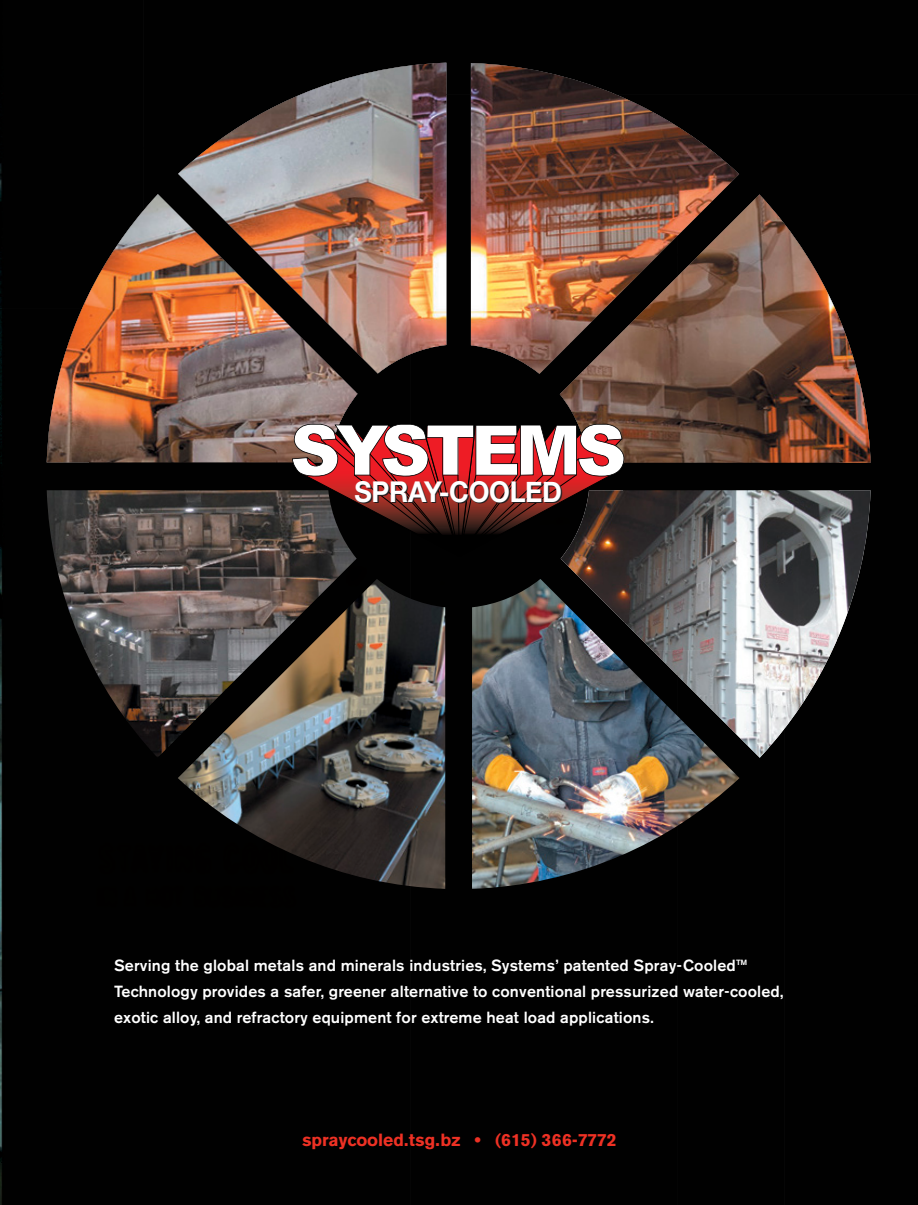
<style>
.page{position:relative;width:918px;height:1205px;background:#fff}
.page>*{position:absolute;margin:0;border:0;box-sizing:border-box;transform-origin:0 0}
.t1{font:700 28.65px "Helvetica Neue";letter-spacing:-.01em;color:#fff;scale:.93 1}
.t2{font:700 17.55px "Akzidenz Grotesk BE";color:#ee3124}
.t3{font:500 16.05px/26.2px "Akzidenz Grotesk BE";letter-spacing:.01em;color:#fff}
</style>
<div class="page">
<div style="left:0;top:0;width:143px;height:308px;background:#010101"></div>
<div style="left:143px;top:0;width:160px;height:63px;background:#010101"></div>
<div style="left:303px;top:0;width:615px;height:94px;background:#010101"></div>
<div style="left:411px;top:557px;width:106px;height:648px;background:#010101"></div>
<div style="left:871px;top:94px;width:47px;height:54px;background:#010101"></div>
<div style="left:871px;top:148px;width:47px;height:106px;background:#010101"></div>
<div style="left:304px;top:889px;width:53px;height:316px;background:#010101"></div>
<div style="left:571px;top:889px;width:53px;height:316px;background:#010101"></div>
<div style="left:871px;top:254px;width:47px;height:108px;background:#010101"></div>
<div style="left:0;top:308px;width:90px;height:897px;background:#010101"></div>
<div style="left:357px;top:557px;width:54px;height:648px;background:#010101"></div>
<div style="left:517px;top:557px;width:54px;height:648px;background:#010101"></div>
<div style="left:838px;top:362px;width:80px;height:843px;background:#010101"></div>
<div style="left:90px;top:463px;width:214px;height:742px;background:#010101"></div>
<div style="left:624px;top:463px;width:214px;height:27px;background:#010101"></div>
<div style="left:624px;top:889px;width:53px;height:316px;background:#010101"></div>
<div style="left:677px;top:889px;width:54px;height:316px;background:#010101"></div>
<div style="left:785px;top:651px;width:53px;height:554px;background:#010101"></div>
<div style="left:731px;top:758px;width:54px;height:447px;background:#010101"></div>
<div style="left:47px;top:63px;width:824px;height:400px;background:#010101"></div>
<img style="left:178px;top:63px;width:268px;height:310px">
<img style="left:471px;top:63px;width:268px;height:311px">
<img style="left:47px;top:194px;width:311px;height:268px">
<img style="left:560px;top:194px;width:311px;height:269px">
<img style="left:47px;top:490px;width:310px;height:268px">
<img style="left:178px;top:579px;width:267px;height:310px">
<img style="left:472px;top:579px;width:268px;height:310px">
<img style="left:561px;top:490px;width:310px;height:161px">
<img style="left:652px;top:650px;width:180px;height:54px">
<img style="left:706px;top:704px;width:96px;height:54px">
<svg style="left:292px;top:424px;width:332px;height:133px"></svg>
<p class="t1" style="left:355px;top:469px;width:225px">SPRAY-COOLED</p>
<p class="t3" style="left:114px;top:952px;width:671px">Serving the global metals and minerals industries, Systems’ patented Spray-Cooled™<br>Technology provides a safer, greener alternative to conventional pressurized water-cooled, exotic alloy, and refractory equipment for extreme heat load applications.</p>
<p class="t2" style="left:302px;top:1130px;width:316px">spraycooled.tsg.bz • (615) 366-7772</p>
</div>
